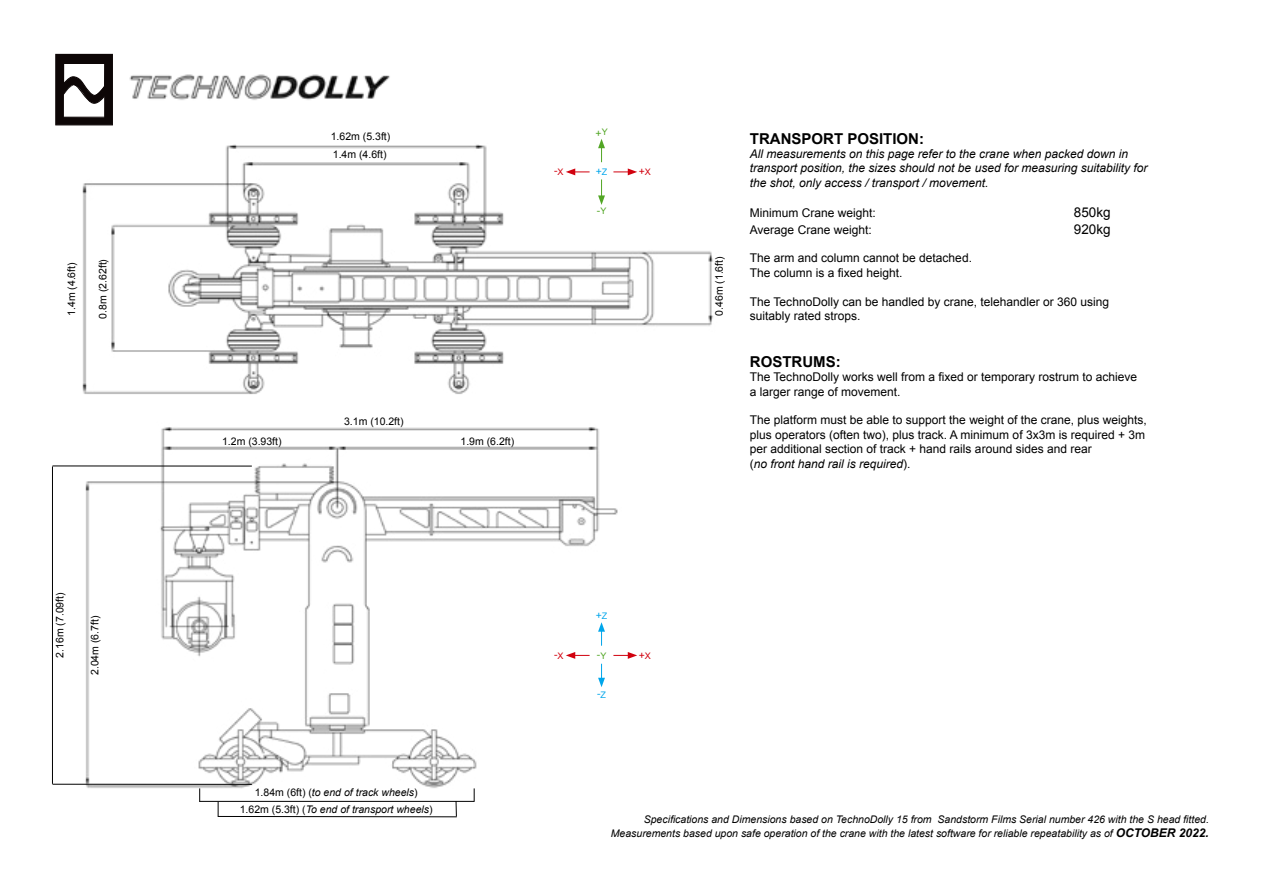
<style>
.page{position:relative;width:1263px;height:893px;background:#fff}
.page>*{position:absolute;margin:0;border:0;box-sizing:border-box;transform-origin:0 0}
.t1{font:700 15px "Arial";color:#000}
.t2{font:13.5px "Arial";color:#000}
.t3{font:12px/14.4px "Arial";color:#000}
.t4{font:italic 12px/14.4px "Arial";color:#000}
.t5{font:italic 10.5px/14.4px "Arial";color:#000;text-align:right}
.t6{font:10.5px "Arial";color:#000}
.t7{font:10.5px "Arial";color:#d1010e}
.t8{font:10.5px "Arial";color:#52a625}
.t9{font:10.5px "Arial";color:#00a6eb}
.s1{font-size:9px}
.s2{font-style:italic}
.s3{font-style:normal}
.s4{font-weight:700;font-size:12px}
</style>
<div class="page">
<svg style="left:55px;top:54px;width:58px;height:71px"></svg>
<img style="left:61px;top:71px;width:652px;height:256px">
<img style="left:61px;top:327px;width:557px;height:461px">
<svg style="left:218px;top:802px;width:1px;height:14px"></svg>
<svg style="left:456px;top:802px;width:1px;height:14px"></svg>
<svg style="left:474px;top:788px;width:1px;height:14px"></svg>
<svg style="left:199px;top:788px;width:1px;height:13px"></svg>
<hr style="left:52px;top:466px;width:200px;height:1px;background:#000">
<hr style="left:52px;top:784px;width:200px;height:1px;background:#000">
<hr style="left:52px;top:466px;width:1px;height:318px;background:#000">
<svg style="left:613px;top:168px;width:24px;height:7px"></svg>
<svg style="left:566px;top:168px;width:24px;height:7px"></svg>
<svg style="left:598px;top:179px;width:7px;height:26px"></svg>
<svg style="left:598px;top:139px;width:7px;height:23px"></svg>
<svg style="left:613px;top:652px;width:24px;height:7px"></svg>
<svg style="left:566px;top:652px;width:24px;height:7px"></svg>
<svg style="left:598px;top:664px;width:7px;height:23px"></svg>
<svg style="left:598px;top:622px;width:7px;height:24px"></svg>
<hr style="left:199px;top:801px;width:275px;height:1px;background:#000">
<hr style="left:218px;top:816px;width:239px;height:1px;background:#000">
<p class="t6" style="left:331px;top:130px;width:61px">1.62m (5.3ft)</p>
<p class="t6" style="left:333px;top:147px;width:55px">1.4m (4.6ft)</p>
<p class="t8" style="left:595px;top:126px;width:14px">+<span class="s1">Y</span></p>
<p class="t7" style="left:554px;top:164px;width:11px">-<span class="s1">X</span></p>
<p class="t7" style="left:639px;top:165px;width:14px">+<span class="s1">X</span></p>
<p class="t9" style="left:596px;top:164px;width:13px">+<span class="s1">Z</span></p>
<p class="t8" style="left:597px;top:203px;width:11px">-<span class="s1">Y</span></p>
<p class="t6" style="left:65px;top:316px;width:55px;rotate:-90deg">1.4m (4.6ft)</p>
<p class="t6" style="left:96px;top:319px;width:61px;rotate:-90deg">0.8m (2.62ft)</p>
<p class="t6" style="left:712px;top:316px;width:61px;rotate:-90deg">0.46m (1.6ft)</p>
<p class="t6" style="left:344px;top:415px;width:61px">3.1m (10.2ft)</p>
<p class="t6" style="left:222px;top:434px;width:61px">1.2m (3.93ft)</p>
<p class="t6" style="left:460px;top:435px;width:55px">1.9m (6.2ft)</p>
<p class="t1" style="left:750px;top:128px;width:176px">TRANSPORT POSITION:</p>
<p class="t4" style="left:750px;top:147px;width:399px">All measurements on this page refer to the crane when packed down in transport position, the sizes should not be used for measuring suitability for the shot, only access / transport / movement.</p>
<p class="t3" style="left:750px;top:206px;width:128px">Minimum Crane weight:</p>
<p class="t2" style="left:1074px;top:204px;width:38px">850kg</p>
<p class="t3" style="left:750px;top:222px;width:123px">Average Crane weight:</p>
<p class="t2" style="left:1074px;top:220px;width:38px">920kg</p>
<p class="t3" style="left:750px;top:251px;width:224px">The arm and column cannot be detached.<br>The column is a fixed height.</p>
<p class="t3" style="left:750px;top:294px;width:361px">The TechnoDolly can be handled by crane, telehandler or 360 using suitably rated strops.</p>
<p class="t1" style="left:750px;top:352px;width:92px">ROSTRUMS:</p>
<p class="t3" style="left:750px;top:370px;width:389px">The TechnoDolly works well from a fixed or temporary rostrum to achieve a larger range of movement.</p>
<p class="t3" style="left:750px;top:413px;width:398px">The platform must be able to support the weight of the crane, plus weights, plus operators (often two), plus track. A minimum of 3x3m is required + 3m per additional section of track + hand rails around sides and rear<br>(<span class="s2">no front hand rail is required</span>).</p>
<p class="t6" style="left:53px;top:658px;width:67px;rotate:-90deg">2.16m (7.09ft)</p>
<p class="t6" style="left:88px;top:675px;width:61px;rotate:-90deg">2.04m (6.7ft)</p>
<p class="t9" style="left:596px;top:608px;width:13px">+<span class="s1">Z</span></p>
<p class="t7" style="left:554px;top:647px;width:11px">-<span class="s1">X</span></p>
<p class="t7" style="left:639px;top:648px;width:14px">+<span class="s1">X</span></p>
<p class="t8" style="left:597px;top:647px;width:11px">-<span class="s1">Y</span></p>
<p class="t9" style="left:597px;top:686px;width:10px">-<span class="s1">Z</span></p>
<p class="t5" style="left:240px;top:785px;width:194px;line-height:16.5px;text-align:center"><span class="s3">1.84m (6ft) (</span>to end of track wheels<span class="s3">)<br>1.62m (5.3ft) (</span>To end of transport wheels<span class="s3">)</span></p>
<p class="t5" style="left:611px;top:812px;width:600px">Specifications and Dimensions based on TechnoDolly 15 from Sandstorm Films Serial number 426 with the S head fitted.<br>Measurements based upon safe operation of the crane with the latest software for reliable repeatability as of <span class="s4">OCTOBER 2022.</span></p>
</div>
